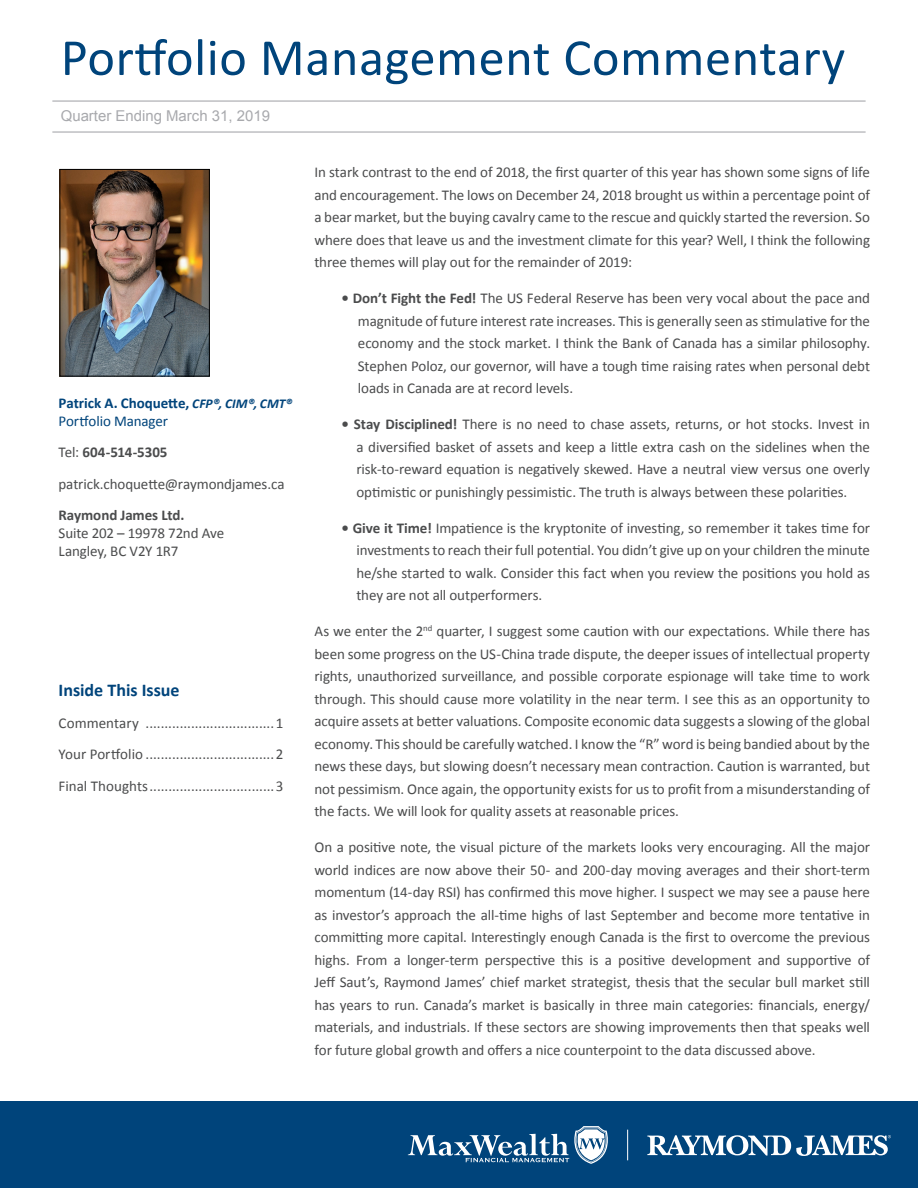
<style>
.page{position:relative;width:918px;height:1188px;background:#fff}
.page>*{position:absolute;margin:0;border:0;box-sizing:border-box;transform-origin:0 0}
.t1{font:52.5px "Calibri";letter-spacing:.01em;color:#00447b}
.t2{font:700 18px "Calibri";color:#00447b}
.TOC_Subhead_1{font:15px/22.5px "Calibri";letter-spacing:-.005em;color:#4b4c4d;text-align:justify}
.t3{font:700 15px/18px "Calibri";letter-spacing:-.005em;color:#00447b}
.t4{font:15px "Arial";color:#a8a9ad}
.t5{font:700 15px "Calibri";color:#4b4c4d}
.s1{font-style:italic;font-size:13.5px}
.s2{font-weight:400}
.s3{font-weight:700}
</style>
<div class="page">
<div style="left:0;top:1102px;width:918px;height:86px;background:#00447b"></div>
<svg style="left:647px;top:1135px;width:244px;height:21px"></svg>
<hr style="left:627px;top:1130px;width:1px;height:30px;background:#fff">
<svg style="left:408px;top:1126px;width:200px;height:38px"></svg>
<hr style="left:52px;top:131px;width:814px;height:2px;background:#a8a9ad">
<hr style="left:52px;top:100px;width:814px;height:2px;background:#a8a9ad">
<img style="left:62px;top:171px;width:146px;height:203px">
<div style="left:60px;top:169px;width:150px;height:207px;border:1px solid #000"></div>
<h1 class="t1" style="left:61px;top:24px;width:786px">Portfolio Management Commentary</h1>
<p class="t4" style="left:61px;top:106px;width:211px">Quarter Ending March 31, 2019</p>
<p class="t3" style="left:59px;top:394px;width:235px">Patrick A. Choquette, <span class="s1">CFP®, CIM®, CMT®<br></span><span class="s2">Portfolio Manager</span></p>
<p class="t5" style="left:59px;top:443px;width:111px"><span class="s2">Tel:</span> 604-514-5305</p>
<p class="TOC_Subhead_1" style="left:59px;top:473px;width:228px">patrick.choquette@raymondjames.ca</p>
<p class="TOC_Subhead_1" style="left:59px;top:506px;width:167px;line-height:18px;text-align:left"><span class="s3">Raymond James Ltd.<br></span>Suite 202 – 19978 72nd Ave<br>Langley, BC V2Y 1R7</p>
<p class="t2" style="left:59px;top:679px;width:123px">Inside This Issue</p>
<p class="TOC_Subhead_1" style="left:59px;top:712px;width:227px">Commentary ..................................1</p>
<p class="TOC_Subhead_1" style="left:59px;top:743px;width:227px">Your Portfolio ..................................2</p>
<p class="TOC_Subhead_1" style="left:59px;top:775px;width:227px">Final Thoughts.................................3</p>
<p class="TOC_Subhead_1" style="left:314px;top:161px;width:557px">In stark contrast to the end of 2018, the first quarter of this year has shown some signs of life and encouragement. The lows on December 24, 2018 brought us within a percentage point of a bear market, but the buying cavalry came to the rescue and quickly started the reversion. So where does that leave us and the investment climate for this year? Well, I think the following three themes will play out for the remainder of 2019:</p>
<p class="TOC_Subhead_1" style="left:358px;top:287px;width:514px;text-indent:-16px"><span class="s3">• Don’t Fight the Fed!</span> The US Federal Reserve has been very vocal about the pace and magnitude of future interest rate increases. This is generally seen as stimulative for the economy and the stock market. I think the Bank of Canada has a similar philosophy.<br>Stephen Poloz, our governor, will have a tough time raising rates when personal debt loads in Canada are at record levels.</p>
<p class="TOC_Subhead_1" style="left:356px;top:413px;width:515px;text-indent:-15px"><span class="s3">• Stay Disciplined!</span> There is no need to chase assets, returns, or hot stocks. Invest in a diversified basket of assets and keep a little extra cash on the sidelines when the risk-to-reward equation is negatively skewed. Have a neutral view versus one overly optimistic or punishingly pessimistic. The truth is always between these polarities.</p>
<p class="TOC_Subhead_1" style="left:356px;top:516px;width:515px;text-indent:-15px"><span class="s3">• Give it Time!</span> Impatience is the kryptonite of investing, so remember it takes time for investments to reach their full potential. You didn’t give up on your children the minute he/she started to walk. Consider this fact when you review the positions you hold as they are not all outperformers.</p>
<p class="TOC_Subhead_1" style="left:314px;top:620px;width:557px">As we enter the 2<sup>nd</sup> quarter, I suggest some caution with our expectations. While there has been some progress on the US-China trade dispute, the deeper issues of intellectual property rights, unauthorized surveillance, and possible corporate espionage will take time to work through. This should cause more volatility in the near term. I see this as an opportunity to acquire assets at better valuations. Composite economic data suggests a slowing of the global economy. This should be carefully watched. I know the “R” word is being bandied about by the news these days, but slowing doesn’t necessary mean contraction. Caution is warranted, but not pessimism. Once again, the opportunity exists for us to profit from a misunderstanding of the facts. We will look for quality assets at reasonable prices.</p>
<p class="TOC_Subhead_1" style="left:314px;top:836px;width:557px">On a positive note, the visual picture of the markets looks very encouraging. All the major world indices are now above their 50- and 200-day moving averages and their short-term momentum (14-day RSI) has confirmed this move higher. I suspect we may see a pause here as investor’s approach the all-time highs of last September and become more tentative in committing more capital. Interestingly enough Canada is the first to overcome the previous highs. From a longer-term perspective this is a positive development and supportive of Jeff Saut’s, Raymond James’ chief market strategist, thesis that the secular bull market still has years to run. Canada’s market is basically in three main categories: financials, energy/ materials, and industrials. If these sectors are showing improvements then that speaks well for future global growth and offers a nice counterpoint to the data discussed above.</p>
</div>
